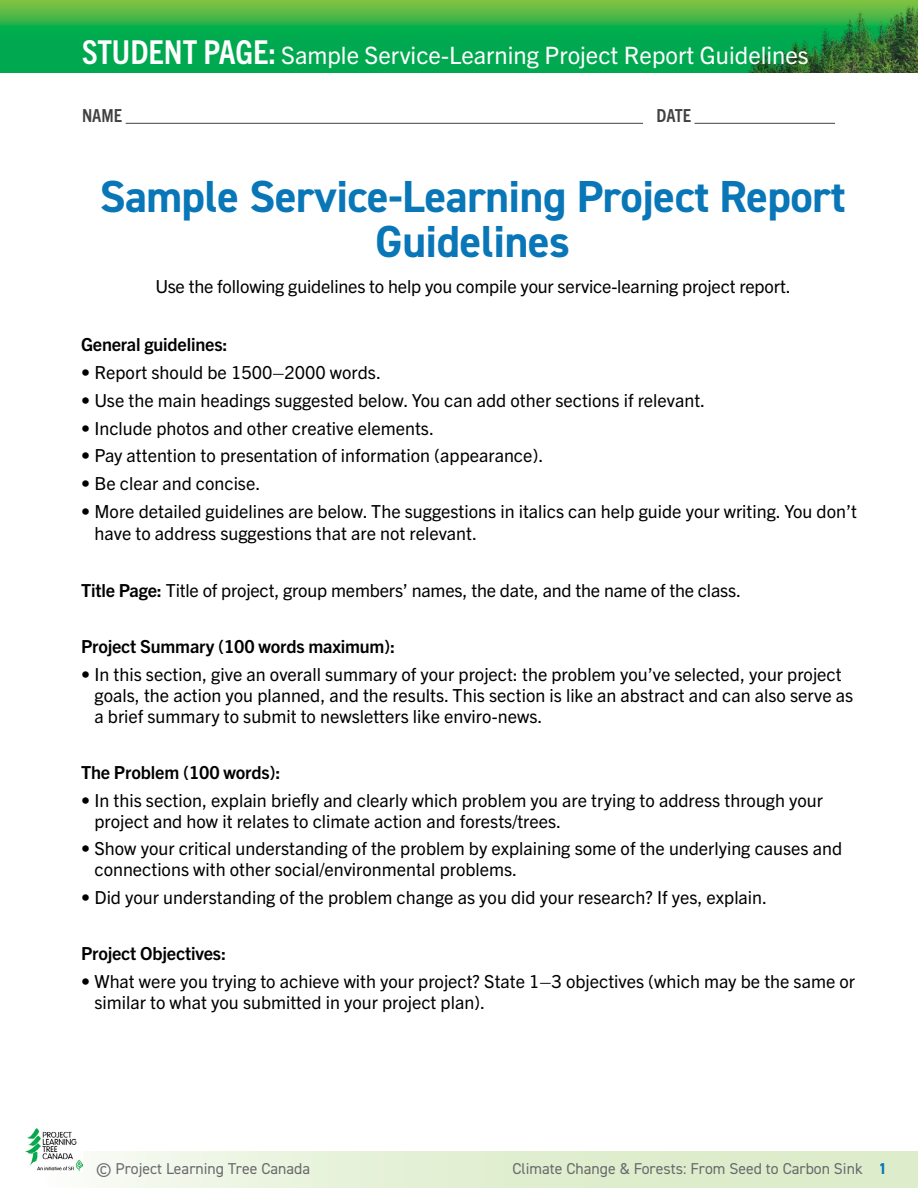
<style>
.page{position:relative;width:918px;height:1188px;background:#fff}
.page>*{position:absolute;margin:0;border:0;box-sizing:border-box;transform-origin:0 0}
.t1{font:700 45px/45px "DIN2014";letter-spacing:-.01em;color:#0876b7;text-align:center}
.t2{font:24px "Trade Gothic Next LT Pro";color:#fff}
.P_Text{font:18px/21px "Trade Gothic Next LT Pro";color:#000}
.P_Text-2{font:700 18px "Trade Gothic Next LT Pro";letter-spacing:-.01em;color:#000}
.t3{font:700 condensed 18px "Trade Gothic Next LT Pro";color:#414042}
.t4{font:15.75px "DIN2014";color:#696a6d}
.s1{font-weight:700;font-stretch:condensed;font-size:33px}
.s2{font-weight:300}
.s3{font-weight:700}
.s4{font-weight:700;color:#0876b7}
</style>
<div class="page">
<div style="left:38px;top:1152px;width:880px;height:36px;background:linear-gradient(to right,#f5f9ef,#d6e9c0)"></div>
<img style="left:26px;top:1128px;width:56px;height:44px">
<svg style="left:0;top:0;width:697px;height:72px;background:#1eaf4b"></svg>
<img style="left:697px;top:0;width:221px;height:72px">
<hr style="left:126px;top:123px;width:517px;height:1px;background:#414042">
<hr style="left:695px;top:123px;width:140px;height:1px;background:#414042">
<p class="t2" style="left:82px;top:38px;width:728px"><span class="s1">STUDENT PAGE:</span> Sample Service-Learning Project Report Guidelines</p>
<p class="t3" style="left:82px;top:103px;width:42px">NAME</p>
<p class="t3" style="left:657px;top:103px;width:36px">DATE</p>
<h1 class="t1" style="left:100px;top:174px;width:747px">Sample Service-Learning Project Report<br>Guidelines</h1>
<p class="P_Text" style="left:155px;top:275px;width:637px">Use the following guidelines to help you compile your service-learning project report.</p>
<p class="P_Text-2" style="left:81px;top:332px;width:148px">General guidelines:</p>
<p class="P_Text" style="left:81px;top:361px;width:302px"><span class="s2">•</span> Report should be 1500–2000 words.</p>
<p class="P_Text" style="left:81px;top:389px;width:626px"><span class="s2">•</span> Use the main headings suggested below. You can add other sections if relevant.</p>
<p class="P_Text" style="left:81px;top:416px;width:355px"><span class="s2">•</span> Include photos and other creative elements.</p>
<p class="P_Text" style="left:81px;top:444px;width:464px"><span class="s2">•</span> Pay attention to presentation of information (appearance).</p>
<p class="P_Text" style="left:81px;top:472px;width:181px"><span class="s2">•</span> Be clear and concise.</p>
<p class="P_Text" style="left:94px;top:499px;width:764px;line-height:22.5px;text-indent:-14px"><span class="s2">•</span> More detailed guidelines are below. The suggestions in italics can help guide your writing. You don’t have to address suggestions that are not relevant.</p>
<p class="P_Text" style="left:81px;top:578px;width:662px"><span class="s3">Title Page:</span> Title of project, group members’ names, the date, and the name of the class.</p>
<p class="P_Text-2" style="left:81px;top:634px;width:316px">Project Summary (100 words maximum):</p>
<p class="P_Text" style="left:94px;top:662px;width:760px;text-indent:-14px"><span class="s2">•</span> In this section, give an overall summary of your project: the problem you’ve selected, your project goals, the action you planned, and the results. This section is like an abstract and can also serve as a brief summary to submit to newsletters like enviro-news.</p>
<p class="P_Text-2" style="left:81px;top:760px;width:201px">The Problem (100 words):</p>
<p class="P_Text" style="left:94px;top:788px;width:730px;text-indent:-14px"><span class="s2">•</span> In this section, explain briefly and clearly which problem you are trying to address through your project and how it relates to climate action and forests/trees.</p>
<p class="P_Text" style="left:94px;top:837px;width:749px;text-indent:-14px"><span class="s2">•</span> Show your critical understanding of the problem by explaining some of the underlying causes and connections with other social/environmental problems.</p>
<p class="P_Text" style="left:81px;top:886px;width:688px"><span class="s2">•</span> Did your understanding of the problem change as you did your research? If yes, explain.</p>
<p class="P_Text-2" style="left:81px;top:941px;width:147px">Project Objectives:</p>
<p class="P_Text" style="left:94px;top:970px;width:762px;text-indent:-14px"><span class="s2">•</span> What were you trying to achieve with your project? State 1–3 objectives (which may be the same or similar to what you submitted in your project plan).</p>
<p class="t4" style="left:96px;top:1158px;width:216px">© Project Learning Tree Canada</p>
<p class="t4" style="left:512px;top:1158px;width:376px">Climate Change &amp; Forests: From Seed to Carbon Sink <span class="s4">1</span></p>
</div>
